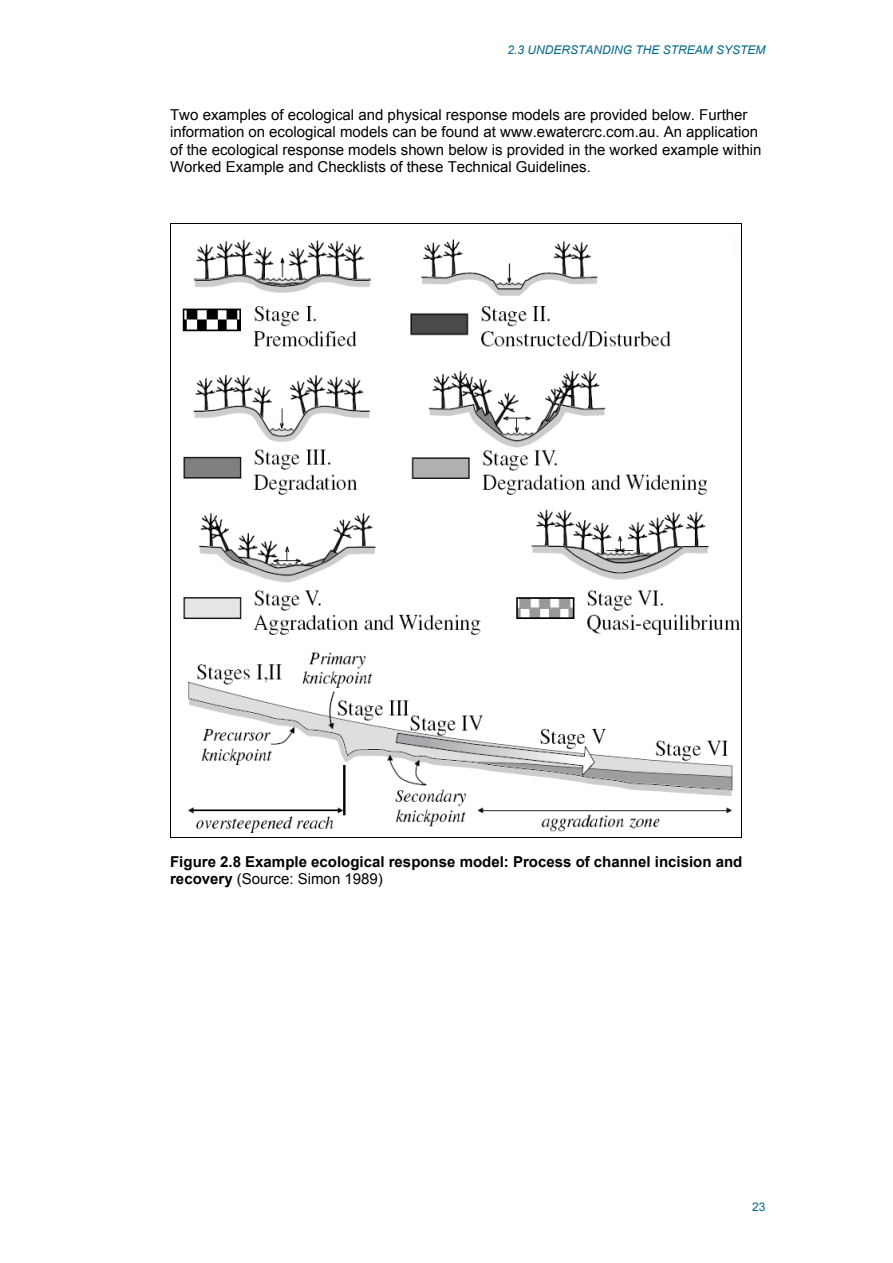
<style>
.page{position:relative;width:893px;height:1263px;background:#fff}
.page>*{position:absolute;margin:0;border:0;box-sizing:border-box;transform-origin:0 0}
.t1{font:15px/16.6px "Arial";color:#000}
.t2{font:700 15px/17.2px "Arial";color:#000}
.t3{font:italic 12px "Arial";color:#01688a}
.t4{font:12px "Arial";color:#01688a}
.s1{font-weight:400}
</style>
<div class="page">
<img style="left:182px;top:239px;width:559px;height:594px">
<hr style="left:170px;top:223px;width:572px;height:1px;background:#000">
<hr style="left:170px;top:223px;width:1px;height:614px;background:#000">
<hr style="left:741px;top:223px;width:1px;height:614px;background:#000">
<hr style="left:170px;top:837px;width:572px;height:1px;background:#000">
<p class="t3" style="left:507px;top:42px;width:259px">2.3 UNDERSTANDING THE STREAM SYSTEM</p>
<p class="t1" style="left:170px;top:107px;width:589px">Two examples of ecological and physical response models are provided below. Further information on ecological models can be found at www.ewatercrc.com.au. An application</p>
<p class="t1" style="left:170px;top:141px;width:593px;line-height:17.2px">of the ecological response models shown below is provided in the worked example within<br>Worked Example and Checklists of these Technical Guidelines.</p>
<p class="t2" style="left:170px;top:853px;width:574px">Figure 2.8 Example ecological response model: Process of channel incision and recovery <span class="s1">(Source: Simon 1989)</span></p>
<p class="t4" style="left:752px;top:1199px;width:15px">23</p>
</div>
